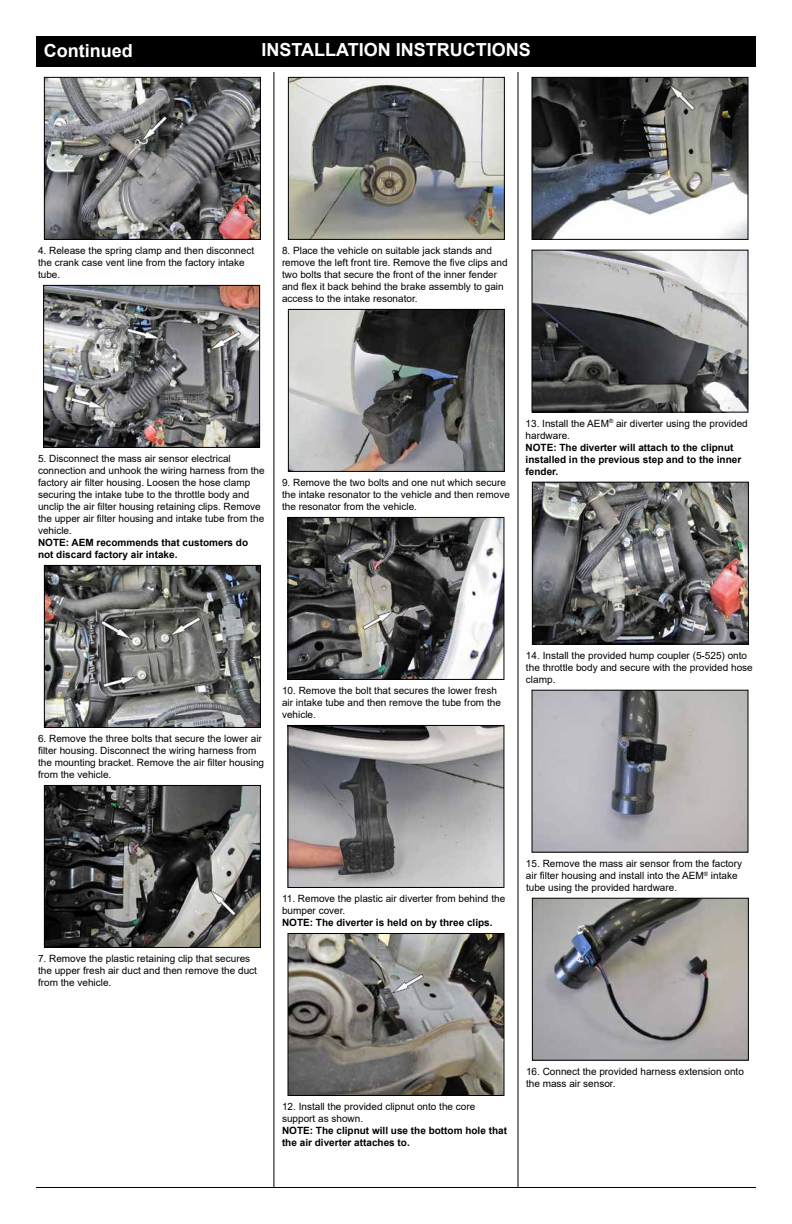
<style>
.page{position:relative;width:792px;height:1224px;background:#fff}
.page>*{position:absolute;margin:0;border:0;box-sizing:border-box;transform-origin:0 0}
.t1{font:700 18px "Arial";color:#fff}
.t2{font:10px/12px "Arial";color:#000}
.t3{font:700 10px/12px "Arial";color:#000}
</style>
<div class="page">
<div style="left:36px;top:36px;width:720px;height:31px;background:#000"></div>
<hr style="left:274px;top:72px;width:1px;height:1116px;background:#000">
<hr style="left:518px;top:72px;width:1px;height:1116px;background:#000">
<hr style="left:36px;top:1187px;width:720px;height:1px;background:#000">
<img style="left:46px;top:79px;width:213px;height:159px">
<div style="left:44px;top:77px;width:217px;height:163px;border:1px solid #000"></div>
<img style="left:45px;top:287px;width:213px;height:159px">
<div style="left:43px;top:285px;width:217px;height:163px;border:1px solid #000"></div>
<img style="left:46px;top:567px;width:213px;height:159px">
<div style="left:44px;top:565px;width:217px;height:163px;border:1px solid #000"></div>
<img style="left:46px;top:787px;width:213px;height:159px">
<div style="left:44px;top:785px;width:217px;height:163px;border:1px solid #000"></div>
<img style="left:290px;top:79px;width:213px;height:159px">
<div style="left:288px;top:77px;width:217px;height:163px;border:1px solid #000"></div>
<img style="left:290px;top:311px;width:213px;height:159px">
<div style="left:288px;top:309px;width:217px;height:163px;border:1px solid #000"></div>
<img style="left:290px;top:519px;width:212px;height:159px">
<div style="left:288px;top:517px;width:216px;height:163px;border:1px solid #000"></div>
<img style="left:290px;top:727px;width:212px;height:159px">
<div style="left:288px;top:725px;width:216px;height:163px;border:1px solid #000"></div>
<img style="left:290px;top:935px;width:212px;height:159px">
<div style="left:288px;top:933px;width:216px;height:163px;border:1px solid #000"></div>
<img style="left:534px;top:79px;width:212px;height:159px">
<div style="left:532px;top:77px;width:216px;height:163px;border:1px solid #000"></div>
<img style="left:534px;top:252px;width:212px;height:158px">
<div style="left:532px;top:250px;width:216px;height:162px;border:1px solid #000"></div>
<img style="left:534px;top:692px;width:212px;height:159px">
<div style="left:532px;top:690px;width:216px;height:163px;border:1px solid #000"></div>
<img style="left:534px;top:900px;width:213px;height:159px">
<div style="left:532px;top:898px;width:217px;height:163px;border:1px solid #000"></div>
<img style="left:534px;top:484px;width:213px;height:159px">
<div style="left:532px;top:482px;width:217px;height:163px;border:1px solid #000"></div>
<h1 class="t1" style="left:44px;top:38px;width:90px">Continued</h1>
<h1 class="t1" style="left:261px;top:37px;width:271px">INSTALLATION INSTRUCTIONS</h1>
<p class="t2" style="left:38px;top:244px;width:218px">4. Release the spring clamp and then disconnect the crank case vent line from the factory intake tube.</p>
<p class="t2" style="left:282px;top:244px;width:227px">8. Place the vehicle on suitable jack stands and remove the left front tire. Remove the five clips and two bolts that secure the front of the inner fender and flex it back behind the brake assembly to gain access to the intake resonator.</p>
<p class="t2" style="left:38px;top:452px;width:228px">5. Disconnect the mass air sensor electrical connection and unhook the wiring harness from the factory air filter housing. Loosen the hose clamp securing the intake tube to the throttle body and unclip the air filter housing retaining clips. Remove the upper air filter housing and intake tube from the vehicle.</p>
<p class="t3" style="left:38px;top:537px;width:212px">NOTE: AEM recommends that customers do not discard factory air intake.</p>
<p class="t2" style="left:282px;top:476px;width:229px">9. Remove the two bolts and one nut which secure the intake resonator to the vehicle and then remove the resonator from the vehicle.</p>
<p class="t2" style="left:526px;top:417px;width:224px">13. Install the AEM<sup>®</sup> air diverter using the provided hardware.</p>
<p class="t3" style="left:526px;top:441px;width:217px">NOTE: The diverter will attach to the clipnut installed in the previous step and to the inner fender.</p>
<p class="t2" style="left:38px;top:733px;width:228px">6. Remove the three bolts that secure the lower air filter housing. Disconnect the wiring harness from the mounting bracket. Remove the air filter housing from the vehicle.</p>
<p class="t2" style="left:282px;top:685px;width:221px">10. Remove the bolt that secures the lower fresh air intake tube and then remove the tube from the vehicle.</p>
<p class="t2" style="left:526px;top:649px;width:228px">14. Install the provided hump coupler (5-525) onto the throttle body and secure with the provided hose clamp.</p>
<p class="t2" style="left:38px;top:953px;width:221px">7. Remove the plastic retaining clip that secures the upper fresh air duct and then remove the duct from the vehicle.</p>
<p class="t2" style="left:282px;top:893px;width:225px">11. Remove the plastic air diverter from behind the bumper cover.</p>
<p class="t3" style="left:282px;top:917px;width:212px">NOTE: The diverter is held on by three clips.</p>
<p class="t2" style="left:526px;top:857px;width:218px">15. Remove the mass air sensor from the factory air filter housing and install into the AEM<sup>®</sup> intake tube using the provided hardware.</p>
<p class="t2" style="left:282px;top:1101px;width:195px">12. Install the provided clipnut onto the core support as shown.</p>
<p class="t3" style="left:282px;top:1125px;width:227px">NOTE: The clipnut will use the bottom hole that the air diverter attaches to.</p>
<p class="t2" style="left:526px;top:1065px;width:219px">16. Connect the provided harness extension onto the mass air sensor.</p>
</div>
